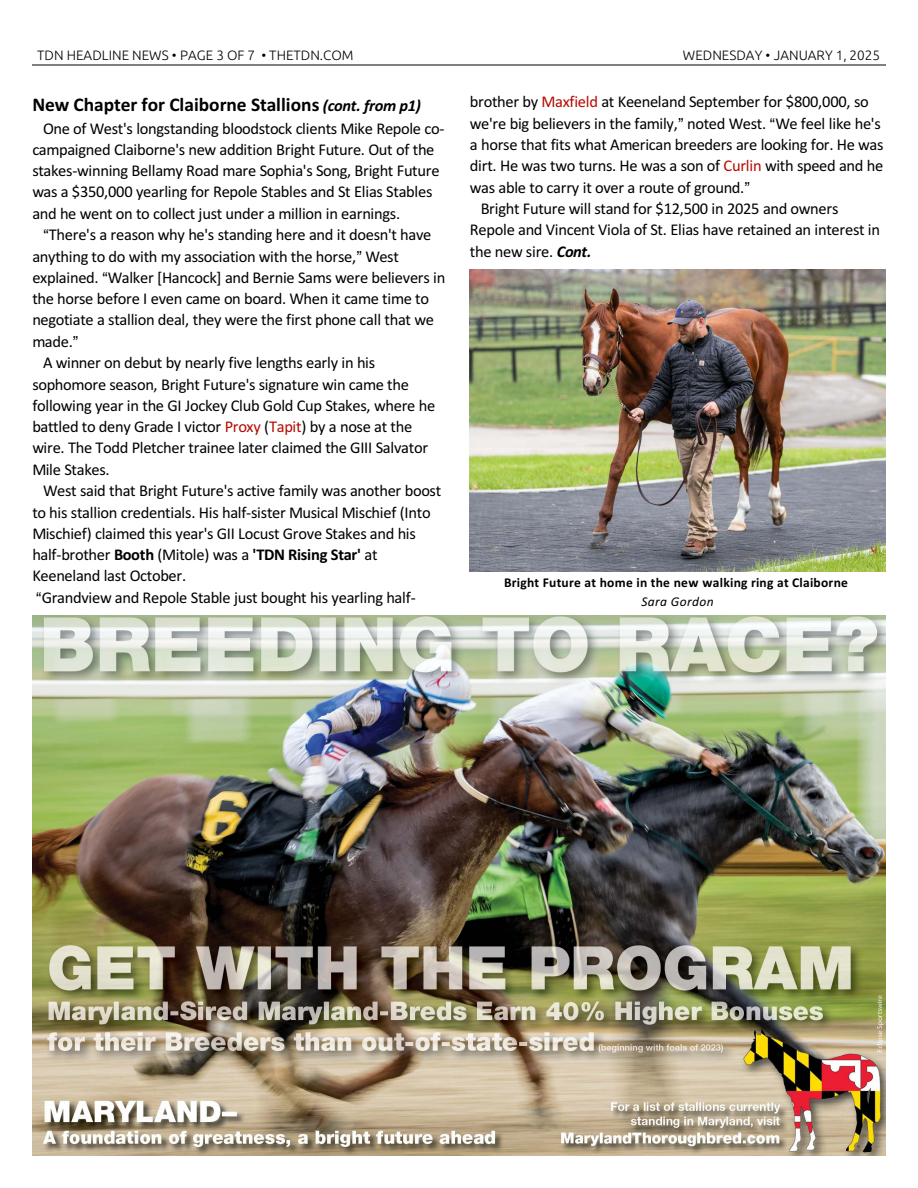
<style>
.page{position:relative;width:918px;height:1188px;background:#fff}
.page>*{position:absolute;margin:0;border:0;box-sizing:border-box;transform-origin:0 0}
.t1{font:700 19.5px "Calibri";color:#000}
.t2{font:16.5px/21.3px "Calibri";letter-spacing:-.02em;color:#000}
.t3{font:300 13.5px "Ubuntu";color:#000}
.t4{font:700 13.5px "Calibri";letter-spacing:.025em;color:#000}
.t5{font:italic 13.5px "Calibri";letter-spacing:.035em;color:#000}
.s1{font-style:italic;font-size:16.5px}
.s2{color:#b30b00}
.s3{font-weight:700}
.s4{font-weight:700;font-style:italic}
</style>
<div class="page">
<hr style="left:32px;top:64px;width:853px;height:1px;background:#808080">
<img style="left:32px;top:616px;width:854px;height:540px">
<img style="left:470px;top:269px;width:416px;height:303px">
<p class="t3" style="left:37px;top:49px;width:318px">TDN HEADLINE NEWS • PAGE 3 OF 7 • THETDN.COM</p>
<p class="t3" style="left:683px;top:49px;width:199px">WEDNESDAY • JANUARY 1, 2025</p>
<p class="t1" style="left:32px;top:96px;width:390px">New Chapter for Claiborne Stallions <span class="s1">(cont. from p1)</span></p>
<p class="t2" style="left:32px;top:119px;width:414px;text-indent:11px">One of West's longstanding bloodstock clients Mike Repole co&shy;campaigned Claiborne's new addition Bright Future. Out of the stakes-winning Bellamy Road mare Sophia's Song, Bright Future was a $350,000 yearling for Repole Stables and St Elias Stables and he went on to collect just under a million in earnings.</p>
<p class="t2" style="left:49px;top:225px;width:384px">There's a reason why he's standing here and it doesn't have</p>
<p class="t2" style="left:32px;top:247px;width:368px">anything to do with my association with the horse, West</p>
<p class="t2" style="left:32px;top:268px;width:414px">explained. Walker [Hancock] and Bernie Sams were believers in</p>
<p class="t2" style="left:32px;top:289px;width:398px">the horse before I even came on board. When it came time to</p>
<p class="t2" style="left:32px;top:311px;width:403px">negotiate a stallion deal, they were the first phone call that we</p>
<p class="t2" style="left:32px;top:332px;width:42px">made.</p>
<p class="t2" style="left:43px;top:353px;width:334px">A winner on debut by nearly five lengths early in his</p>
<p class="t2" style="left:32px;top:375px;width:378px">sophomore season, Bright Future's signature win came the</p>
<p class="t2" style="left:32px;top:396px;width:404px">following year in the GI Jockey Club Gold Cup Stakes, where he</p>
<p class="t2" style="left:32px;top:417px;width:381px">battled to deny Grade I victor <span class="s2">Proxy</span> (<span class="s2">Tapit</span>) by a nose at the</p>
<p class="t2" style="left:32px;top:439px;width:397px">wire. The Todd Pletcher trainee later claimed the GIII Salvator</p>
<p class="t2" style="left:32px;top:460px;width:79px">Mile Stakes.</p>
<p class="t2" style="left:43px;top:481px;width:400px">West said that Bright Future's active family was another boost</p>
<p class="t2" style="left:32px;top:503px;width:400px">to his stallion credentials. His half-sister Musical Mischief (Into</p>
<p class="t2" style="left:32px;top:524px;width:385px">Mischief) claimed this year's GII Locust Grove Stakes and his</p>
<p class="t2" style="left:32px;top:545px;width:347px">half-brother <span class="s3">Booth</span> (Mitole) was a <span class="s3">'TDN Rising Star'</span> at</p>
<p class="t2" style="left:32px;top:567px;width:155px">Keeneland last October.</p>
<p class="t2" style="left:42px;top:588px;width:376px">Grandview and Repole Stable just bought his yearling half-</p>
<p class="t2" style="left:470px;top:93px;width:400px">brother by <span class="s2">Maxfield</span> at Keeneland September for $800,000, so</p>
<p class="t2" style="left:470px;top:114px;width:412px">we're big believers in the family, noted West. We feel like he's</p>
<p class="t2" style="left:470px;top:135px;width:415px">a horse that fits what American breeders are looking for. He was</p>
<p class="t2" style="left:470px;top:157px;width:415px">dirt. He was two turns. He was a son of <span class="s2">Curlin</span> with speed and he</p>
<p class="t2" style="left:470px;top:178px;width:276px">was able to carry it over a route of ground.</p>
<p class="t2" style="left:481px;top:199px;width:359px">Bright Future will stand for $12,500 in 2025 and owners</p>
<p class="t2" style="left:470px;top:221px;width:412px">Repole and Vincent Viola of St. Elias have retained an interest in</p>
<p class="t2" style="left:470px;top:242px;width:123px">the new sire. <span class="s4">Cont.</span></p>
<p class="t4" style="left:504px;top:577px;width:345px">Bright Future at home in the new walking ring at Claiborne</p>
<p class="t5" style="left:642px;top:596px;width:74px">Sara Gordon</p>
</div>
